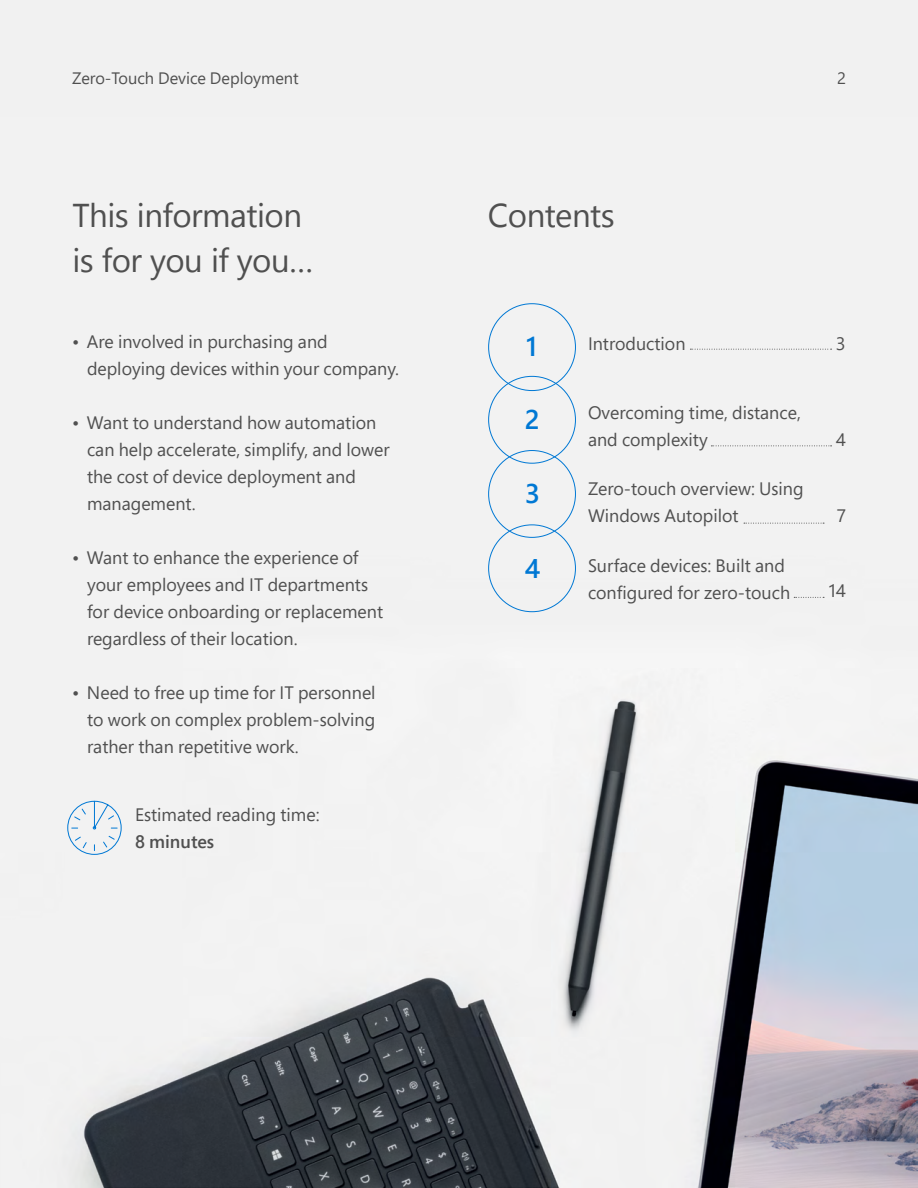
<style>
.page{position:relative;width:918px;height:1188px;background:#fff}
.page>*{position:absolute;margin:0;border:0;box-sizing:border-box;transform-origin:0 0}
.H4_22{font:33px/45px "Segoe UI";letter-spacing:-.015em;color:#505050}
.P_18{font:600 27px "Segoe Pro";color:#0078d4}
.Bullets{font:18px/27px "Segoe Pro";color:#505050}
.P_12{font:18px/27px "Segoe Pro";color:#505050}
.Body_contents{font:18px "Segoe Pro";color:#505050}
.P_12_right_align{font:18px "Segoe Pro";color:#505050}
.t1{font:16.5px "Segoe Pro";color:#505050}
.s1{font-weight:600}
</style>
<div class="page">
<img style="left:0;top:117px;width:918px;height:1071px">
<svg style="left:67px;top:801px;width:54px;height:54px"></svg>
<svg style="left:690px;top:349px;width:142px;height:1px"></svg>
<svg style="left:711px;top:446px;width:121px;height:1px"></svg>
<svg style="left:744px;top:523px;width:80px;height:1px"></svg>
<svg style="left:794px;top:597px;width:30px;height:1px"></svg>
<p class="t1" style="left:72px;top:67px;width:228px">Zero-Touch Device Deployment</p>
<p class="t1" style="left:837px;top:67px;width:10px">2</p>
<p class="H4_22" style="left:72px;top:192px;width:243px">This information is for you if you…</p>
<p class="H4_22" style="left:488px;top:192px;width:129px">Contents</p>
<p class="Bullets" style="left:87px;top:328px;width:314px;text-indent:-15px">• Are involved in purchasing and deploying devices within your company.</p>
<p class="Bullets" style="left:87px;top:409px;width:304px;text-indent:-15px">• Want to understand how automation can help accelerate, simplify, and lower the cost of device deployment and management.</p>
<p class="Bullets" style="left:87px;top:544px;width:298px;text-indent:-15px">• Want to enhance the experience of your employees and IT departments for device onboarding or replacement regardless of their location.</p>
<p class="Bullets" style="left:87px;top:679px;width:290px;text-align:justify;text-indent:-15px">• Need to free up time for IT personnel to work on complex problem-solving rather than repetitive work.</p>
<p class="P_12" style="left:135px;top:801px;width:186px">Estimated reading time:<br><span class="s1">8 minutes</span></p>
<p class="P_18" style="left:526px;top:328px;width:12px">1</p>
<p class="P_18" style="left:525px;top:401px;width:16px">2</p>
<p class="P_18" style="left:525px;top:475px;width:17px">3</p>
<p class="P_12" style="left:588px;top:329px;width:99px">Introduction</p>
<p class="P_12" style="left:588px;top:399px;width:214px">Overcoming time, distance, and complexity</p>
<p class="Body_contents" style="left:588px;top:477px;width:217px">Zero-touch overview: Using</p>
<p class="Body_contents" style="left:588px;top:504px;width:152px">Windows Autopilot</p>
<p class="P_18" style="left:525px;top:550px;width:17px">4</p>
<p class="P_12" style="left:588px;top:551px;width:204px">Surface devices: Built and configured for zero-touch</p>
<p class="P_12_right_align" style="left:836px;top:332px;width:11px">3</p>
<p class="P_12_right_align" style="left:836px;top:428px;width:12px">4</p>
<p class="P_12_right_align" style="left:837px;top:503px;width:11px">7</p>
<p class="P_12_right_align" style="left:829px;top:579px;width:19px">14</p>
</div>
